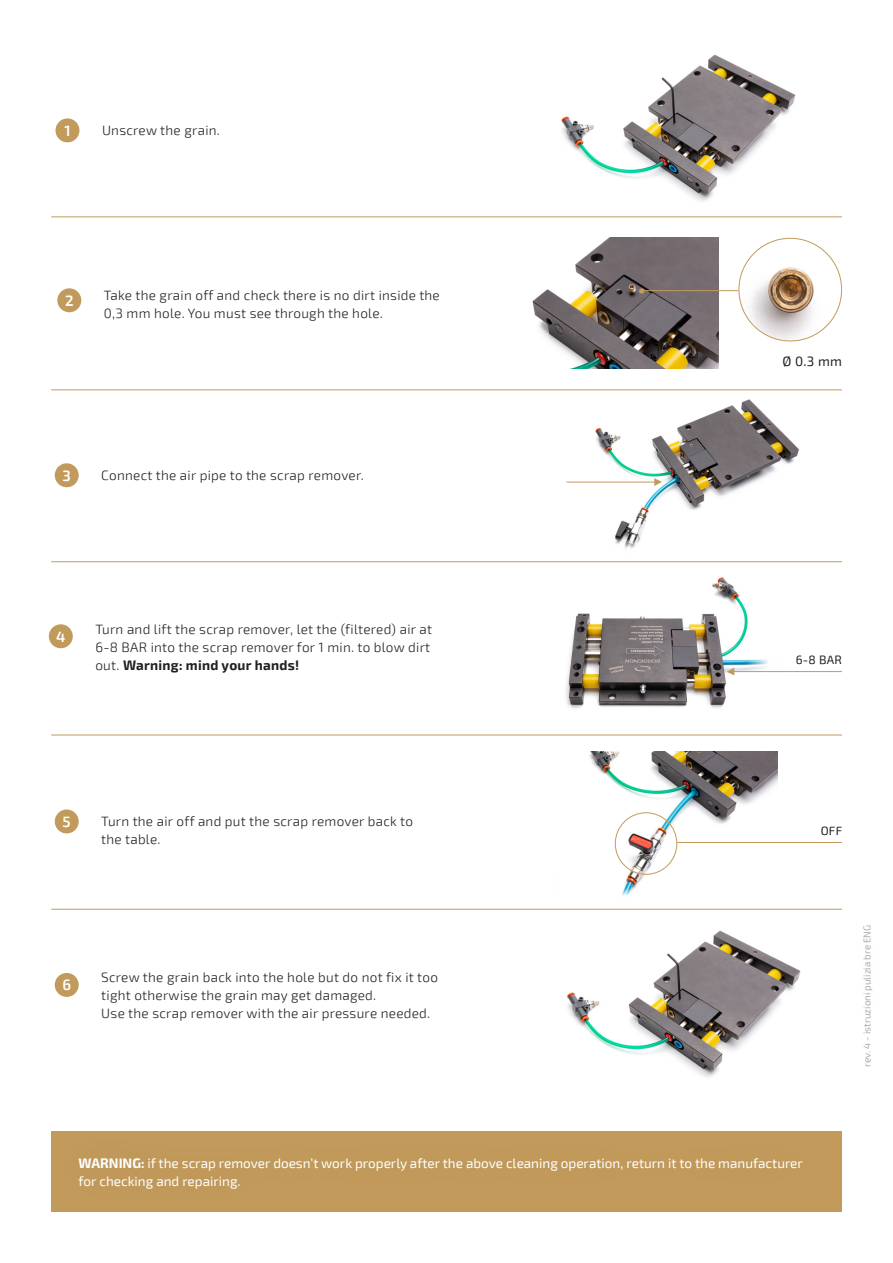
<style>
.page{position:relative;width:893px;height:1263px;background:#fff}
.page>*{position:absolute;margin:0;border:0;box-sizing:border-box;transform-origin:0 0}
.t1{font:600 15px "Exo 2";color:#fff}
.t2{font:300 13.5px/18px "Exo 2";letter-spacing:.02em;color:#231f20}
.intro{font:13.5px "Exo 2";color:#fff}
.t3{font:13.5px "Exo 2";color:#231f20}
.t4{font:12px "Exo 2";letter-spacing:.02em;color:#231f20}
.intro-2{font:300 9.75px "Exo 2";color:#939598}
.s1{font-weight:700}
</style>
<div class="page">
<img style="left:578px;top:399px;width:221px;height:150px">
<img style="left:566px;top:577px;width:214px;height:132px">
<img style="left:561px;top:54px;width:235px;height:147px">
<img style="left:567px;top:930px;width:234px;height:147px">
<hr style="left:51px;top:217px;width:791px;height:1px;background:#c29a5b">
<hr style="left:51px;top:390px;width:791px;height:1px;background:#c29a5b">
<hr style="left:51px;top:561px;width:791px;height:1px;background:#c29a5b">
<hr style="left:51px;top:735px;width:791px;height:1px;background:#c29a5b">
<div style="left:56px;top:118px;width:23px;height:24px;background:#c29a5b;border-radius:50%"></div>
<div style="left:57px;top:288px;width:24px;height:24px;background:#c29a5b;border-radius:50%"></div>
<img style="left:532px;top:238px;width:186px;height:130px">
<img style="left:739px;top:238px;width:103px;height:103px;border-radius:51px">
<img style="left:589px;top:751px;width:188px;height:145px">
<div style="left:55px;top:463px;width:24px;height:24px;background:#c29a5b;border-radius:50%"></div>
<div style="left:49px;top:624px;width:24px;height:24px;background:#c29a5b;border-radius:50%"></div>
<div style="left:55px;top:809px;width:24px;height:24px;background:#c29a5b;border-radius:50%"></div>
<div style="left:55px;top:973px;width:24px;height:24px;background:#c29a5b;border-radius:50%"></div>
<div style="left:51px;top:1131px;width:791px;height:81px;background:#c29a5b"></div>
<div style="left:52px;top:1130px;width:774px;height:84px;background:#c29a5b"></div>
<div style="left:615px;top:812px;width:62px;height:63px;border:1px solid #c29a5b;border-radius:50%"></div>
<svg style="left:654px;top:478px;width:8px;height:8px"></svg>
<hr style="left:566px;top:482px;width:88px;height:1px;background:#c29a5b">
<svg style="left:727px;top:668px;width:7px;height:7px"></svg>
<hr style="left:732px;top:671px;width:110px;height:1px;background:#c29a5b">
<hr style="left:677px;top:842px;width:165px;height:1px;background:#c29a5b">
<hr style="left:642px;top:290px;width:97px;height:1px;background:#c29a5b">
<svg style="left:639px;top:288px;width:5px;height:6px"></svg>
<hr style="left:51px;top:909px;width:791px;height:1px;background:#c29a5b">
<p class="t1" style="left:64px;top:121px;width:8px">1</p>
<p class="t2" style="left:102px;top:122px;width:119px">Unscrew the grain.</p>
<p class="t1" style="left:65px;top:291px;width:10px">2</p>
<p class="t2" style="left:104px;top:286px;width:337px">Take the grain off and check there is no dirt inside the<br>0,3 mm hole. You must see through the hole.</p>
<p class="t1" style="left:63px;top:466px;width:10px">3</p>
<p class="t2" style="left:101px;top:466px;width:264px">Connect the air pipe to the scrap remover.</p>
<p class="t1" style="left:56px;top:627px;width:11px">4</p>
<p class="t2" style="left:95px;top:620px;width:338px">Turn and lift the scrap remover, let the (filtered) air at<br>6-8 BAR into the scrap remover for 1 min. to blow dirt out. <span class="s1">Warning: mind your hands!</span></p>
<p class="t3" style="left:783px;top:354px;width:61px">Ø 0.3 mm</p>
<p class="t4" style="left:796px;top:653px;width:48px">6-8 BAR</p>
<p class="t1" style="left:63px;top:812px;width:10px">5</p>
<p class="t2" style="left:101px;top:813px;width:313px">Turn the air off and put the scrap remover back to</p>
<p class="t2" style="left:101px;top:831px;width:61px">the table.</p>
<p class="t1" style="left:62px;top:976px;width:10px">6</p>
<p class="t2" style="left:101px;top:969px;width:338px">Screw the grain back into the hole but do not fix it too tight otherwise the grain may get damaged.</p>
<p class="t2" style="left:101px;top:1005px;width:330px">Use the scrap remover with the air pressure needed.</p>
<p class="t4" style="left:821px;top:823px;width:23px">OFF</p>
<p class="intro-2" style="left:861px;top:1067px;width:143px;rotate:-90deg">rev. 4 - istruzioni pulizia bre ENG</p>
<p class="intro" style="left:79px;top:1155px;width:726px"><span class="s1">WARNING:</span> if the scrap remover doesn’t work properly after the above cleaning operation, return it to the manufacturer</p>
<p class="intro" style="left:79px;top:1173px;width:164px">for checking and repairing.</p>
</div>
